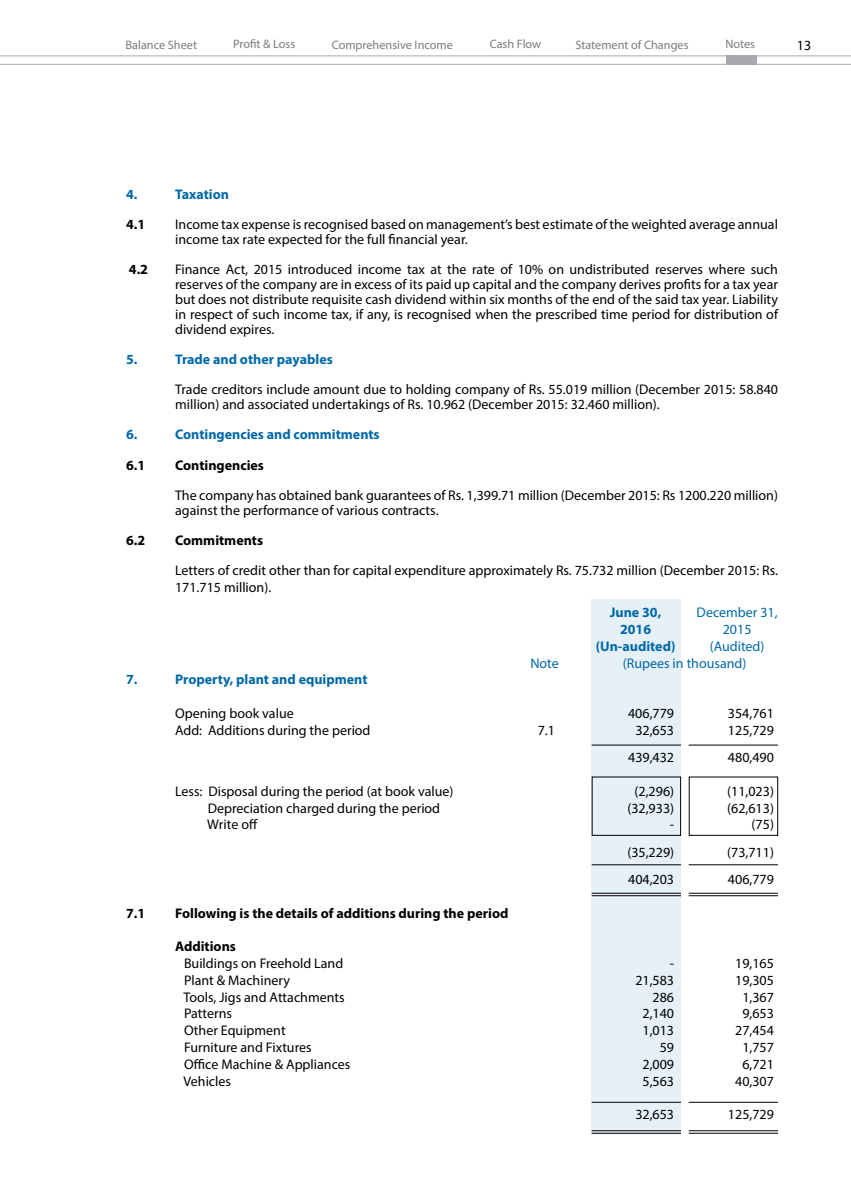
<style>
.page{position:relative;width:851px;height:1197px;background:#fff}
.page>*{position:absolute;margin:0;border:0;box-sizing:border-box;transform-origin:0 0}
.t1{font:14px/15px "Myriad Pro";color:#000}
.t2{font:700 14px "Myriad Pro";color:#0069aa}
.t3{font:700 14px "Myriad Pro";color:#000}
.t4{font:14px "Myriad Pro";color:#0069aa}
.t5{font:12.25px "Myriad Pro";color:#7b7c7f}
</style>
<div class="page">
<div style="left:726px;top:56px;width:31px;height:9px;background:#a7a9ac"></div>
<hr style="left:0;top:55px;width:850px;height:1px;background:#a7a9ac">
<hr style="left:0;top:64px;width:850px;height:1px;background:#a7a9ac">
<div style="left:591px;top:599px;width:90px;height:535px;background:#e6f0f7"></div>
<hr style="left:688px;top:864px;width:90px;height:1px;background:#000">
<hr style="left:591px;top:864px;width:90px;height:1px;background:#000">
<hr style="left:688px;top:1102px;width:90px;height:1px;background:#000">
<hr style="left:591px;top:1102px;width:90px;height:1px;background:#000">
<hr style="left:688px;top:893px;width:90px;height:1px;background:#000">
<hr style="left:591px;top:893px;width:90px;height:1px;background:#000">
<hr style="left:688px;top:895px;width:90px;height:1px;background:#000">
<hr style="left:591px;top:895px;width:90px;height:1px;background:#000">
<hr style="left:688px;top:1130px;width:90px;height:1px;background:#000">
<hr style="left:591px;top:1130px;width:90px;height:1px;background:#000">
<hr style="left:688px;top:1133px;width:90px;height:1px;background:#000">
<hr style="left:591px;top:1133px;width:90px;height:1px;background:#000">
<hr style="left:688px;top:745px;width:90px;height:1px;background:#000">
<hr style="left:591px;top:745px;width:90px;height:1px;background:#000">
<div style="left:688px;top:777px;width:90px;height:59px;border:1px solid #000"></div>
<div style="left:591px;top:777px;width:90px;height:59px;border:1px solid #000"></div>
<p class="t5" style="left:126px;top:37px;width:73px">Balance Sheet</p>
<p class="t5" style="left:233px;top:37px;width:64px">Profit &amp; Loss</p>
<p class="t5" style="left:332px;top:37px;width:123px">Comprehensive Income</p>
<p class="t5" style="left:489px;top:37px;width:53px">Cash Flow</p>
<p class="t5" style="left:575px;top:37px;width:115px">Statement of Changes</p>
<p class="t5" style="left:725px;top:37px;width:31px">Notes</p>
<p class="t1" style="left:796px;top:37px;width:16px">13</p>
<p class="t2" style="left:126px;top:185px;width:13px">4.</p>
<p class="t2" style="left:175px;top:185px;width:55px">Taxation</p>
<p class="t3" style="left:126px;top:215px;width:21px">4.1</p>
<p class="t1" style="left:175px;top:216px;width:604px">Income tax expense is recognised based on management’s best estimate of the weighted average annual income tax rate expected for the full financial year.</p>
<p class="t3" style="left:129px;top:260px;width:21px">4.2</p>
<p class="t1" style="left:175px;top:261px;width:604px;text-align:justify">Finance Act, 2015 introduced income tax at the rate of 10% on undistributed reserves where such reserves of the company are in excess of its paid up capital and the company derives profits for a tax year but does not distribute requisite cash dividend within six months of the end of the said tax year. Liability in respect of such income tax, if any, is recognised when the prescribed time period for distribution of dividend expires.</p>
<p class="t2" style="left:126px;top:350px;width:13px">5.</p>
<p class="t2" style="left:175px;top:350px;width:159px">Trade and other payables</p>
<p class="t1" style="left:175px;top:382px;width:604px">Trade creditors include amount due to holding company of Rs. 55.019 million (December 2015: 58.840 million) and associated undertakings of Rs. 10.962 (December 2015: 32.460 million).</p>
<p class="t2" style="left:126px;top:426px;width:13px">6.</p>
<p class="t2" style="left:175px;top:426px;width:206px">Contingencies and commitments</p>
<p class="t3" style="left:126px;top:456px;width:21px">6.1</p>
<p class="t3" style="left:175px;top:456px;width:90px">Contingencies</p>
<p class="t1" style="left:175px;top:487px;width:604px">The company has obtained bank guarantees of Rs. 1,399.71 million (December 2015: Rs 1200.220 million) against the performance of various contracts.</p>
<p class="t3" style="left:126px;top:531px;width:21px">6.2</p>
<p class="t3" style="left:175px;top:531px;width:89px">Commitments</p>
<p class="t1" style="left:175px;top:562px;width:604px;line-height:16.8px">Letters of credit other than for capital expenditure approximately Rs. 75.732 million (December 2015: Rs.<br>171.715 million).</p>
<p class="t2" style="left:609px;top:603px;width:53px">June 30,</p>
<p class="t4" style="left:696px;top:604px;width:83px">December 31,</p>
<p class="t2" style="left:620px;top:620px;width:33px">2016</p>
<p class="t4" style="left:722px;top:621px;width:30px">2015</p>
<p class="t2" style="left:595px;top:637px;width:81px">(Un-audited)</p>
<p class="t4" style="left:709px;top:638px;width:56px">(Audited)</p>
<p class="t4" style="left:530px;top:654px;width:30px">Note</p>
<p class="t4" style="left:623px;top:654px;width:125px">(Rupees in thousand)</p>
<p class="t2" style="left:126px;top:671px;width:13px">7.</p>
<p class="t2" style="left:175px;top:671px;width:194px">Property, plant and equipment</p>
<p class="t1" style="left:175px;top:706px;width:120px">Opening book value</p>
<p class="t1" style="left:628px;top:706px;width:47px">406,779</p>
<p class="t1" style="left:728px;top:706px;width:47px">354,761</p>
<p class="t1" style="left:175px;top:722px;width:197px">Add: Additions during the period</p>
<p class="t1" style="left:537px;top:722px;width:19px">7.1</p>
<p class="t1" style="left:635px;top:722px;width:40px">32,653</p>
<p class="t1" style="left:728px;top:722px;width:47px">125,729</p>
<p class="t1" style="left:628px;top:750px;width:47px">439,432</p>
<p class="t1" style="left:728px;top:750px;width:47px">480,490</p>
<p class="t1" style="left:175px;top:783px;width:280px">Less: Disposal during the period (at book value)</p>
<p class="t1" style="left:634px;top:783px;width:41px">(2,296)</p>
<p class="t1" style="left:727px;top:783px;width:48px">(11,023)</p>
<p class="t1" style="left:208px;top:800px;width:234px">Depreciation charged during the period</p>
<p class="t1" style="left:627px;top:800px;width:48px">(32,933)</p>
<p class="t1" style="left:727px;top:800px;width:48px">(62,613)</p>
<p class="t1" style="left:207px;top:817px;width:52px">Write off</p>
<p class="t1" style="left:669px;top:817px;width:6px">-</p>
<p class="t1" style="left:751px;top:817px;width:24px">(75)</p>
<p class="t1" style="left:627px;top:844px;width:48px">(35,229)</p>
<p class="t1" style="left:727px;top:844px;width:48px">(73,711)</p>
<p class="t1" style="left:628px;top:872px;width:47px">404,203</p>
<p class="t1" style="left:728px;top:872px;width:47px">406,779</p>
<p class="t3" style="left:126px;top:904px;width:21px">7.1</p>
<p class="t3" style="left:175px;top:904px;width:335px">Following is the details of additions during the period</p>
<p class="t3" style="left:175px;top:937px;width:62px">Additions</p>
<p class="t1" style="left:184px;top:956px;width:161px">Buildings on Freehold Land</p>
<p class="t1" style="left:669px;top:956px;width:6px">-</p>
<p class="t1" style="left:735px;top:956px;width:40px">19,165</p>
<p class="t1" style="left:184px;top:972px;width:107px">Plant &amp; Machinery</p>
<p class="t1" style="left:635px;top:972px;width:40px">21,583</p>
<p class="t1" style="left:735px;top:972px;width:40px">19,305</p>
<p class="t1" style="left:183px;top:989px;width:163px">Tools, Jigs and Attachments</p>
<p class="t1" style="left:652px;top:989px;width:23px">286</p>
<p class="t1" style="left:742px;top:989px;width:33px">1,367</p>
<p class="t1" style="left:184px;top:1006px;width:49px">Patterns</p>
<p class="t1" style="left:642px;top:1006px;width:33px">2,140</p>
<p class="t1" style="left:742px;top:1006px;width:33px">9,653</p>
<p class="t1" style="left:184px;top:1023px;width:103px">Other Equipment</p>
<p class="t1" style="left:642px;top:1023px;width:33px">1,013</p>
<p class="t1" style="left:735px;top:1023px;width:40px">27,454</p>
<p class="t1" style="left:184px;top:1040px;width:129px">Furniture and Fixtures</p>
<p class="t1" style="left:659px;top:1040px;width:16px">59</p>
<p class="t1" style="left:742px;top:1040px;width:33px">1,757</p>
<p class="t1" style="left:184px;top:1056px;width:168px">Office Machine &amp; Appliances</p>
<p class="t1" style="left:642px;top:1056px;width:33px">2,009</p>
<p class="t1" style="left:742px;top:1056px;width:33px">6,721</p>
<p class="t1" style="left:183px;top:1073px;width:49px">Vehicles</p>
<p class="t1" style="left:642px;top:1073px;width:33px">5,563</p>
<p class="t1" style="left:735px;top:1073px;width:40px">40,307</p>
<p class="t1" style="left:635px;top:1107px;width:40px">32,653</p>
<p class="t1" style="left:728px;top:1107px;width:47px">125,729</p>
</div>
